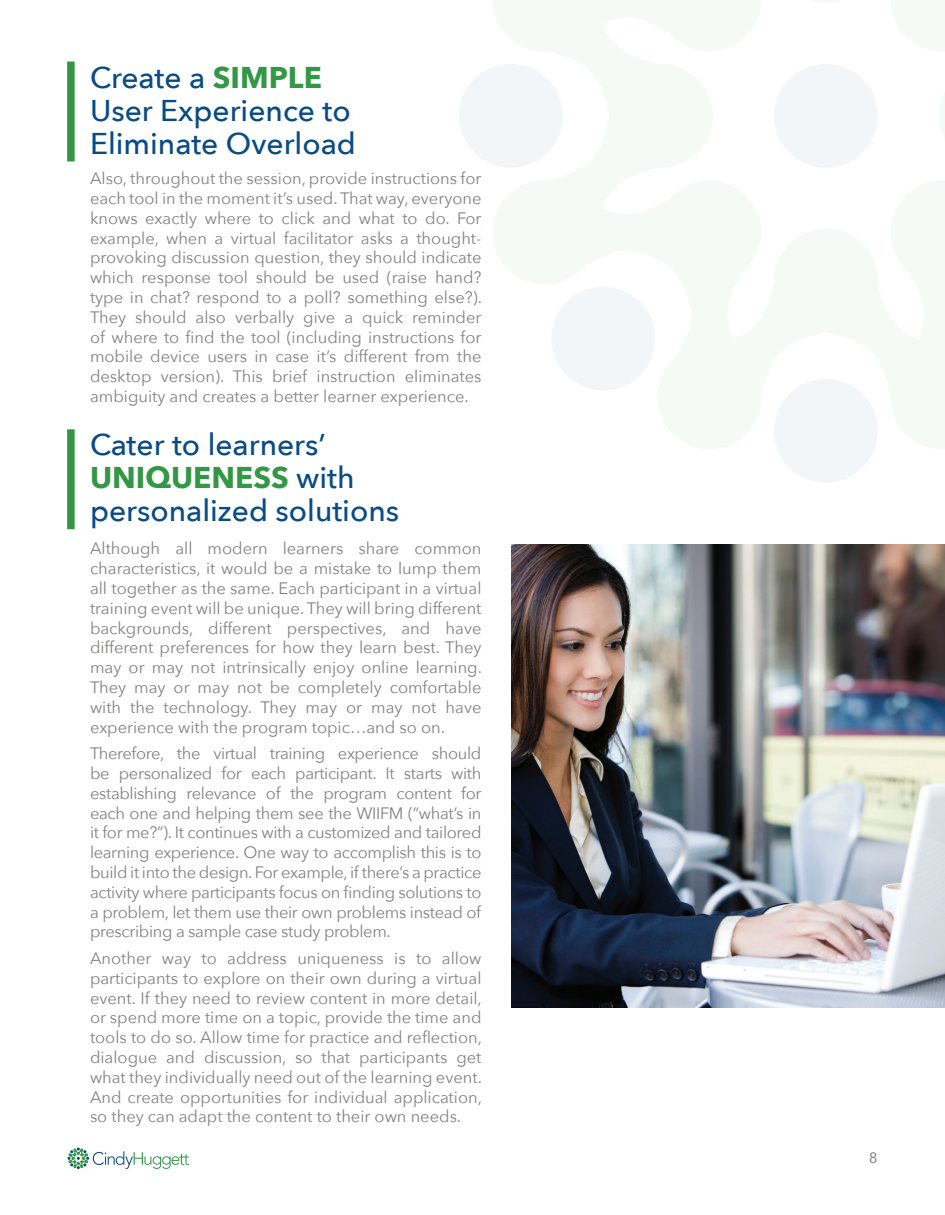
<style>
.page{position:relative;width:945px;height:1215px;background:#fff}
.page>*{position:absolute;margin:0;border:0;box-sizing:border-box;transform-origin:0 0}
.t1{font:500 30px/33px "Avenir Next";color:#094b85}
.t2{font:16.5px/19.8px "Avenir Next";color:#828281;text-align:justify}
.t3{font:15px "Avenir";color:#828281}
.s1{font-weight:700;color:#339745}
</style>
<div class="page">
<svg style="left:67px;top:1147px;width:122px;height:22px"></svg>
<svg style="left:774px;top:379px;width:103px;height:103px"></svg>
<div style="left:551px;top:287px;width:104px;height:104px;background:#f3f6f9;border-radius:50%"></div>
<svg style="left:459px;top:64px;width:103px;height:103px"></svg>
<div style="left:774px;top:64px;width:104px;height:104px;background:#f3f6f9;border-radius:50%"></div>
<img style="left:511px;top:544px;width:434px;height:464px">
<div style="left:67px;top:62px;width:8px;height:99px;background:#349645"></div>
<div style="left:67px;top:429px;width:8px;height:100px;background:#349645"></div>
<p class="t1" style="left:90px;top:60px;width:268px">Create a <span class="s1">SIMPLE<br></span>User Experience to<br>Eliminate Overload</p>
<p class="t2" style="left:90px;top:168px;width:394px">Also, throughout the session, provide instructions for each tool in the moment it’s used. That way, everyone knows exactly where to click and what to do. For example, when a virtual facilitator asks a thought&shy;provoking discussion question, they should indicate which response tool should be used (raise hand? type in chat? respond to a poll? something else?).<br>They should also verbally give a quick reminder of where to find the tool (including instructions for mobile device users in case it’s different from the desktop version). This brief instruction eliminates ambiguity and creates a better learner experience.</p>
<p class="t1" style="left:90px;top:427px;width:311px">Cater to learners’<br><span class="s1">UNIQUENESS</span> with personalized solutions</p>
<p class="t2" style="left:90px;top:538px;width:394px">Although all modern learners share common characteristics, it would be a mistake to lump them all together as the same. Each participant in a virtual training event will be unique. They will bring different backgrounds, different perspectives, and have different preferences for how they learn best. They may or may not intrinsically enjoy online learning.<br>They may or may not be completely comfortable with the technology. They may or may not have experience with the program topic…and so on.</p>
<p class="t2" style="left:90px;top:743px;width:393px">Therefore, the virtual training experience should be personalized for each participant. It starts with establishing relevance of the program content for each one and helping them see the WIIFM (“what’s in it for me?”). It continues with a customized and tailored learning experience. One way to accomplish this is to build it into the design. For example, if there’s a practice activity where participants focus on finding solutions to a problem, let them use their own problems instead of prescribing a sample case study problem.</p>
<p class="t2" style="left:90px;top:948px;width:393px">Another way to address uniqueness is to allow participants to explore on their own during a virtual event. If they need to review content in more detail, or spend more time on a topic, provide the time and tools to do so. Allow time for practice and reflection, dialogue and discussion, so that participants get what they individually need out of the learning event.<br>And create opportunities for individual application, so they can adapt the content to their own needs.</p>
<p class="t3" style="left:869px;top:1145px;width:10px">8</p>
</div>
